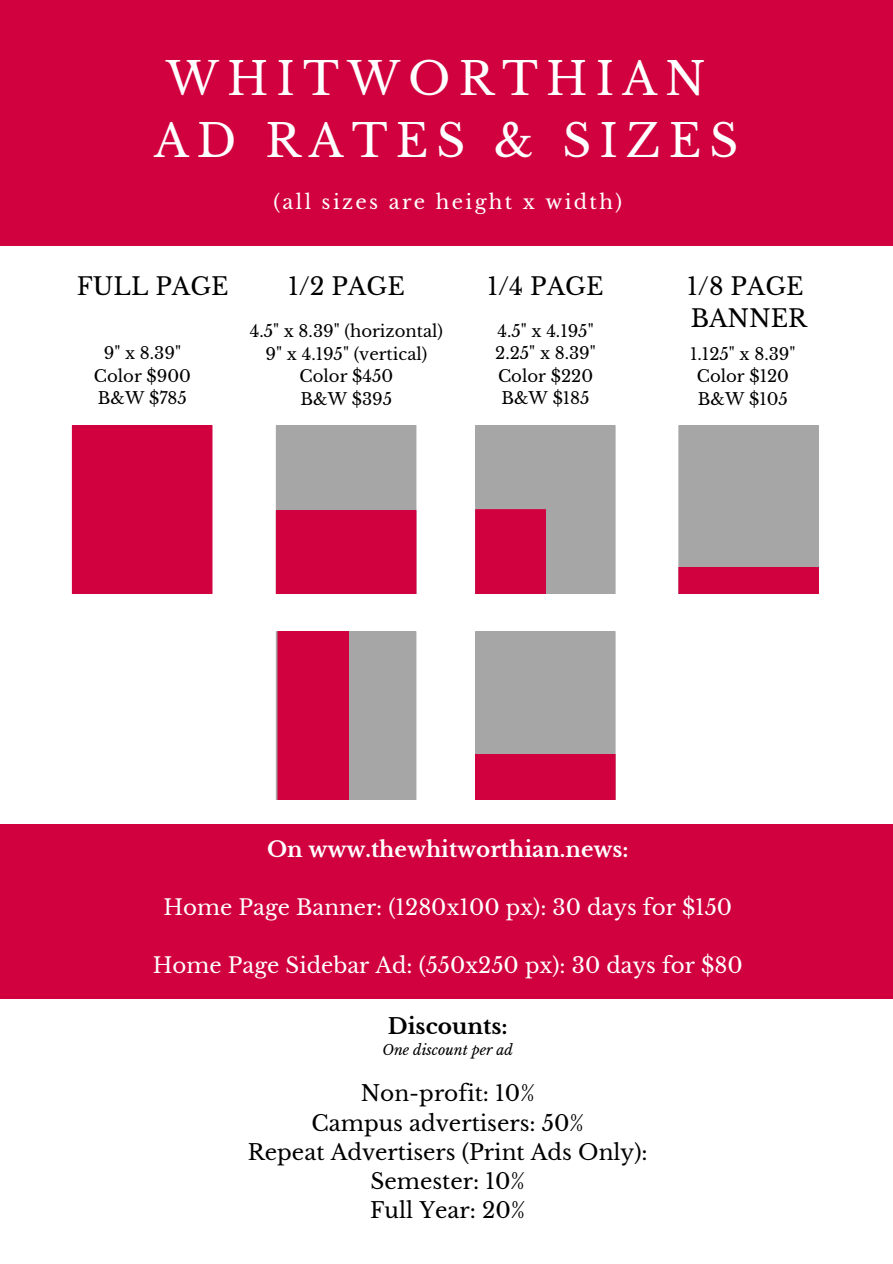
<style>
.page{position:relative;width:893px;height:1264px;background:#fff}
.page>*{position:absolute;margin:0;border:0;box-sizing:border-box;transform-origin:0 0}
.t1{font:44.85px "Libre Baskerville";letter-spacing:.18em;color:#fff}
.t2{font:24px "Libre Baskerville";color:#000}
.t3{font:21.6px "Libre Baskerville";color:#000}
.t4{font:700 21.6px "Libre Baskerville";color:#000}
.t5{font:21.3px "Libre Baskerville";color:#fff}
.t6{font:700 21.3px "Libre Baskerville";color:#fff}
.t7{font:19.8px "Libre Baskerville";letter-spacing:.12em;color:#fff}
.t8{font:16.5px "Libre Baskerville";color:#000}
.t9{font:italic 14.1px "Libre Baskerville";color:#000}
</style>
<div class="page">
<div style="left:0;top:0;width:892px;height:245px;background:#d1003f"></div>
<div style="left:0;top:824px;width:892px;height:174px;background:#d1003f"></div>
<div style="left:72px;top:425px;width:140px;height:169px;background:#d1003f"></div>
<svg style="left:276px;top:425px;width:140px;height:169px;background:#bb5372"></svg>
<svg style="left:475px;top:425px;width:140px;height:169px;background:#b1798a"></svg>
<svg style="left:678px;top:425px;width:140px;height:169px;background:#ad8c96"></svg>
<svg style="left:276px;top:631px;width:140px;height:169px;background:#bb5372"></svg>
<svg style="left:475px;top:631px;width:140px;height:169px;background:#b17889"></svg>
<p class="t1" style="left:166px;top:51px;width:540px">WHITWORTHIAN</p>
<p class="t1" style="left:154px;top:113px;width:585px">AD RATES &amp; SIZES</p>
<p class="t7" style="left:273px;top:190px;width:350px">(all sizes are height x width)</p>
<p class="t2" style="left:288px;top:271px;width:118px">1/2 PAGE</p>
<p class="t2" style="left:487px;top:271px;width:117px">1/4 PAGE</p>
<p class="t2" style="left:77px;top:271px;width:153px">FULL PAGE</p>
<p class="t2" style="left:687px;top:271px;width:118px">1/8 PAGE</p>
<p class="t2" style="left:690px;top:304px;width:118px">BANNER</p>
<p class="t8" style="left:497px;top:321px;width:98px">4.5" x 4.195"</p>
<p class="t8" style="left:495px;top:343px;width:102px">2.25" x 8.39"</p>
<p class="t8" style="left:498px;top:365px;width:97px">Color $220</p>
<p class="t8" style="left:501px;top:388px;width:90px">B&amp;W $185</p>
<p class="t8" style="left:250px;top:321px;width:195px">4.5" x 8.39" (horizontal)</p>
<p class="t8" style="left:265px;top:343px;width:163px">9" x 4.195" (vertical)</p>
<p class="t8" style="left:299px;top:366px;width:95px">Color $450</p>
<p class="t8" style="left:300px;top:388px;width:93px">B&amp;W $395</p>
<p class="t8" style="left:104px;top:343px;width:79px">9" x 8.39"</p>
<p class="t8" style="left:94px;top:365px;width:99px">Color $900</p>
<p class="t8" style="left:98px;top:388px;width:91px">B&amp;W $785</p>
<p class="t8" style="left:690px;top:343px;width:107px">1.125" x 8.39"</p>
<p class="t8" style="left:696px;top:366px;width:94px">Color $120</p>
<p class="t8" style="left:698px;top:388px;width:91px">B&amp;W $105</p>
<p class="t6" style="left:267px;top:835px;width:363px">On www.thewhitworthian.news:</p>
<p class="t5" style="left:163px;top:894px;width:570px">Home Page Banner: (1280x100 px): 30 days for $150</p>
<p class="t5" style="left:153px;top:952px;width:591px">Home Page Sidebar Ad: (550x250 px): 30 days for $80</p>
<p class="t4" style="left:388px;top:1013px;width:121px">Discounts:</p>
<p class="t9" style="left:382px;top:1041px;width:132px">One discount per ad</p>
<p class="t3" style="left:361px;top:1080px;width:175px">Non-profit: 10%</p>
<p class="t3" style="left:311px;top:1109px;width:274px">Campus advertisers: 50%</p>
<p class="t3" style="left:248px;top:1138px;width:401px">Repeat Advertisers (Print Ads Only):</p>
<p class="t3" style="left:370px;top:1168px;width:156px">Semester: 10%</p>
<p class="t3" style="left:370px;top:1197px;width:157px">Full Year: 20%</p>
</div>
